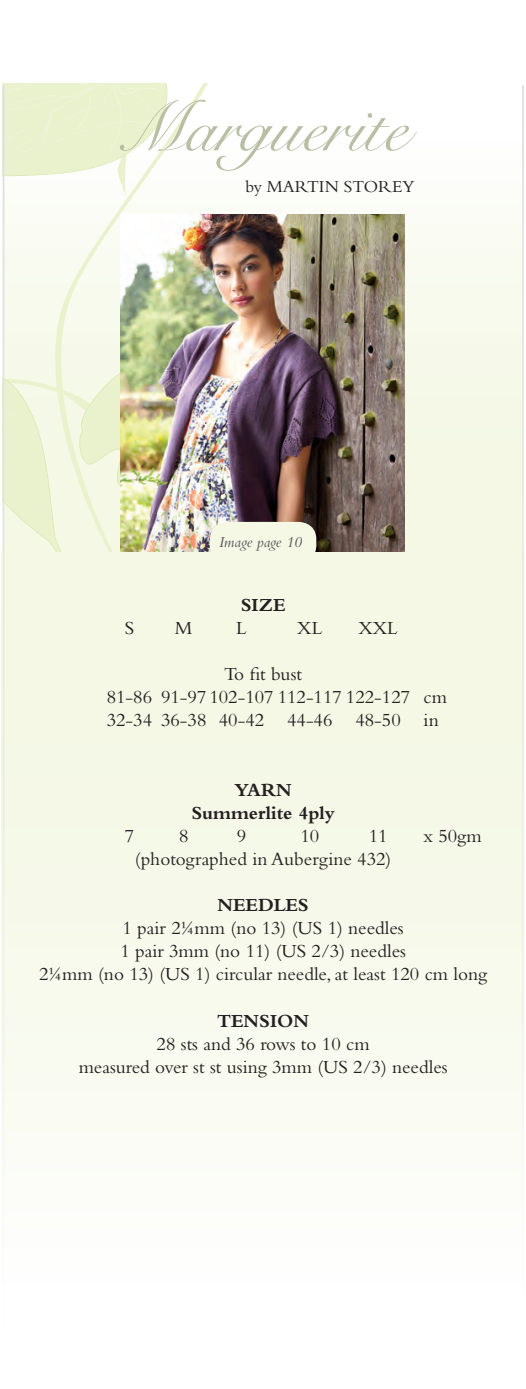
<style>
.page{position:relative;width:526px;height:1389px;background:#fff}
.page>*{position:absolute;margin:0;border:0;box-sizing:border-box;transform-origin:0 0}
.t1{font:70px "Snell Roundhand";color:#b8bfa4}
.t2{font:19.25px "Bembo Std";color:#231f20}
.t3{font:700 19.25px "Bembo Std";color:#231f20}
.t4{font:17.5px "Bembo Std";color:#231f20}
.t5{font:italic 15.75px "Bembo Std";color:#57585a}
</style>
<div class="page">
<div style="left:2px;top:551px;width:522px;height:740px;background:linear-gradient(to bottom,#f2f7df,#fdfdfa)"></div>
<div style="left:3px;top:135px;width:520px;height:416px;background:linear-gradient(to bottom,#fdfdfa,#f2f7df)"></div>
<svg style="left:5px;top:84px;width:262px;height:467px;fill:#f7faec"></svg>
<svg style="left:3px;top:84px;width:164px;height:114px"></svg>
<hr style="left:3px;top:85px;width:2px;height:1242px;background:#fff">
<img style="left:120px;top:214px;width:285px;height:337px">
<hr style="left:522px;top:85px;width:2px;height:1242px;background:#fff">
<div style="left:210px;top:522px;width:106px;height:41px;background:#f4f8e4;border-radius:18px"></div>
<p class="t1" style="left:116px;top:77px;width:293px">Marguerite</p>
<p class="t4" style="left:245px;top:177px;width:171px">by MARTIN STOREY</p>
<p class="t5" style="left:219px;top:533px;width:84px">Image page 10</p>
<p class="t3" style="left:241px;top:594px;width:46px">SIZE</p>
<p class="t2" style="left:125px;top:617px;width:11px">S</p>
<p class="t2" style="left:175px;top:617px;width:19px">M</p>
<p class="t2" style="left:236px;top:617px;width:12px">L</p>
<p class="t2" style="left:297px;top:617px;width:27px">XL</p>
<p class="t2" style="left:358px;top:617px;width:41px">XXL</p>
<p class="t2" style="left:224px;top:663px;width:79px">To fit bust</p>
<p class="t2" style="left:107px;top:686px;width:342px">81-86 91-97 102-107 112-117 122-127 cm</p>
<p class="t2" style="left:107px;top:709px;width:333px">32-34 36-38 40-42 44-46 48-50 in</p>
<p class="t3" style="left:234px;top:779px;width:59px">YARN</p>
<p class="t3" style="left:191px;top:802px;width:145px">Summerlite 4ply</p>
<p class="t2" style="left:125px;top:824px;width:11px">7</p>
<p class="t2" style="left:179px;top:824px;width:11px">8</p>
<p class="t2" style="left:237px;top:824px;width:11px">9</p>
<p class="t2" style="left:300px;top:824px;width:20px">10</p>
<p class="t2" style="left:368px;top:824px;width:20px">11</p>
<p class="t2" style="left:423px;top:824px;width:59px">x 50gm</p>
<p class="t2" style="left:135px;top:848px;width:258px">(photographed in Aubergine 432)</p>
<p class="t3" style="left:217px;top:894px;width:93px">NEEDLES</p>
<p class="t2" style="left:122px;top:917px;width:282px">1 pair 21/4mm (no 13) (US 1) needles</p>
<p class="t2" style="left:120px;top:940px;width:287px">1 pair 3mm (no 11) (US 2/3) needles</p>
<p class="t2" style="left:39px;top:963px;width:449px">21/4mm (no 13) (US 1) circular needle, at least 120 cm long</p>
<p class="t3" style="left:217px;top:1010px;width:93px">TENSION</p>
<p class="t2" style="left:157px;top:1032px;width:214px">28 sts and 36 rows to 10 cm</p>
<p class="t2" style="left:79px;top:1055px;width:370px">measured over st st using 3mm (US 2/3) needles</p>
</div>
